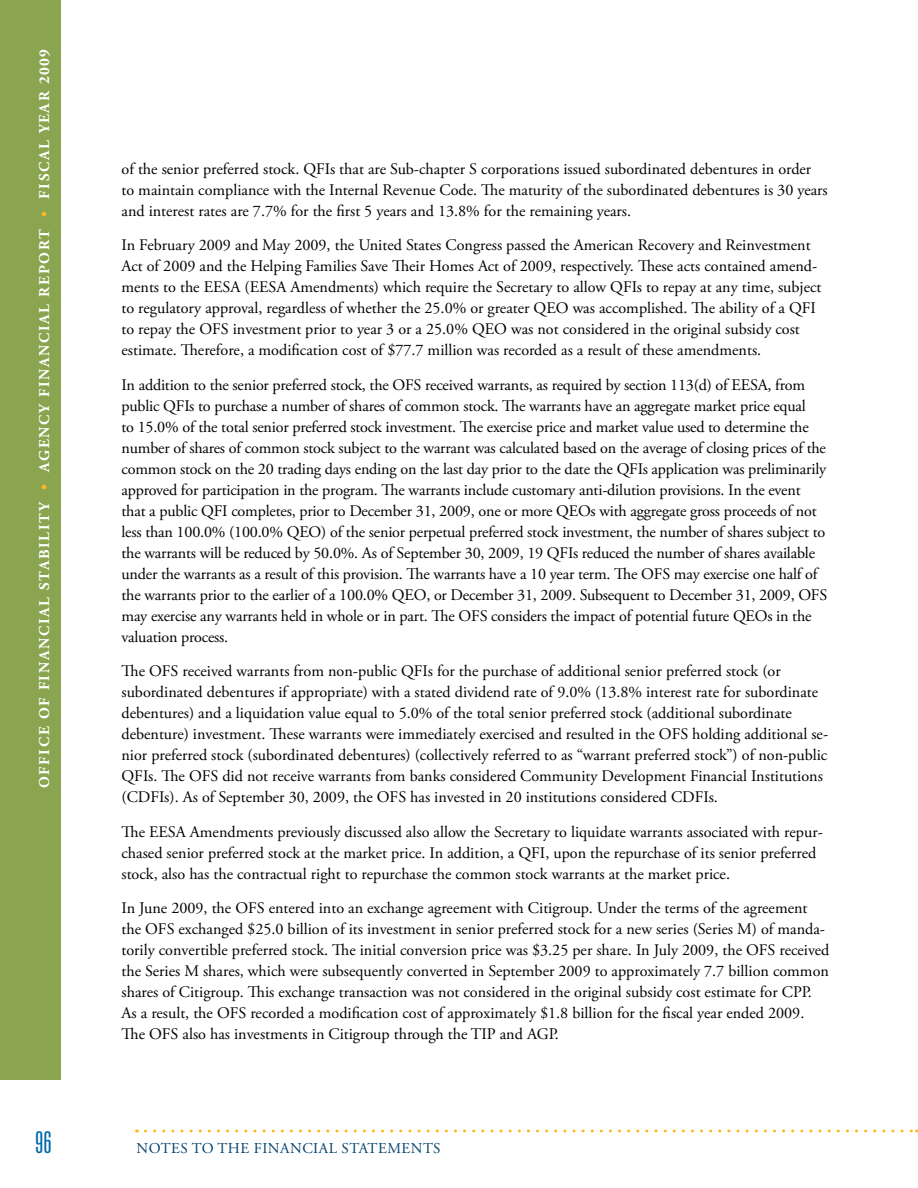
<style>
.page{position:relative;width:918px;height:1188px;background:#fff}
.page>*{position:absolute;margin:0;border:0;box-sizing:border-box;transform-origin:0 0}
.t1{font:300 ultra-condensed 30px "Univers";color:#0069aa}
._09_Text{font:16.2px/21px "Adobe Garamond Pro";color:#000}
._09_footnote{font:16.2px/21px "Adobe Garamond Pro";color:#000}
.t2{font:700 15px "Adobe Garamond Pro";letter-spacing:.115em;color:#fff}
.t3{font:15px "Adobe Garamond Pro";letter-spacing:.21em;color:#00406c}
.s1{color:#fdb824}
</style>
<div class="page">
<div style="left:0;top:0;width:61px;height:1080px;background:#8aa450"></div>
<svg style="left:145px;top:1130px;width:773px;height:2px"></svg>
<p class="t2" style="left:36px;top:788px;width:741px;rotate:-90deg">OFFICE OF FINANCIAL STABILITY <span class="s1">•</span> Agency Financial report <span class="s1">•</span> Fiscal Year 2009</p>
<p class="t1" style="left:35px;top:1126px;width:18px">96</p>
<p class="_09_footnote" style="left:122px;top:159px;width:708px">of the senior preferred stock. QFIs that are Sub-chapter S corporations issued subordinated debentures in order to maintain compliance with the Internal Revenue Code. The maturity of the subordinated debentures is 30 years and interest rates are 7.7% for the first 5 years and 13.8% for the remaining years.</p>
<p class="_09_Text" style="left:122px;top:235px;width:702px">In February 2009 and May 2009, the United States Congress passed the American Recovery and Reinvestment Act of 2009 and the Helping Families Save Their Homes Act of 2009, respectively. These acts contained amend&shy;ments to the EESA (EESA Amendments) which require the Secretary to allow QFIs to repay at any time, subject to regulatory approval, regardless of whether the 25.0% or greater QEO was accomplished. The ability of a QFI to repay the OFS investment prior to year 3 or a 25.0% QEO was not considered in the original subsidy cost estimate. Therefore, a modification cost of $77.7 million was recorded as a result of these amendments.</p>
<p class="_09_Text" style="left:122px;top:375px;width:707px">In addition to the senior preferred stock, the OFS received warrants, as required by section 113(d) of EESA, from public QFIs to purchase a number of shares of common stock. The warrants have an aggregate market price equal<br>to 15.0% of the total senior preferred stock investment. The exercise price and market value used to determine the number of shares of common stock subject to the warrant was calculated based on the average of closing prices of the common stock on the 20 trading days ending on the last day prior to the date the QFIs application was preliminarily approved for participation in the program. The warrants include customary anti-dilution provisions. In the event that a public QFI completes, prior to December 31, 2009, one or more QEOs with aggregate gross proceeds of not less than 100.0% (100.0% QEO) of the senior perpetual preferred stock investment, the number of shares subject to the warrants will be reduced by 50.0%. As of September 30, 2009, 19 QFIs reduced the number of shares available under the warrants as a result of this provision. The warrants have a 10 year term. The OFS may exercise one half of the warrants prior to the earlier of a 100.0% QEO, or December 31, 2009. Subsequent to December 31, 2009, OFS may exercise any warrants held in whole or in part. The OFS considers the impact of potential future QEOs in the valuation process.</p>
<p class="_09_Text" style="left:122px;top:661px;width:708px">The OFS received warrants from non-public QFIs for the purchase of additional senior preferred stock (or subordinated debentures if appropriate) with a stated dividend rate of 9.0% (13.8% interest rate for subordinate debentures) and a liquidation value equal to 5.0% of the total senior preferred stock (additional subordinate debenture) investment. These warrants were immediately exercised and resulted in the OFS holding additional se&shy;nior preferred stock (subordinated debentures) (collectively referred to as “warrant preferred stock”) of non-public QFIs. The OFS did not receive warrants from banks considered Community Development Financial Institutions (CDFIs). As of September 30, 2009, the OFS has invested in 20 institutions considered CDFIs.</p>
<p class="_09_Text" style="left:122px;top:822px;width:703px">The EESA Amendments previously discussed also allow the Secretary to liquidate warrants associated with repur&shy;chased senior preferred stock at the market price. In addition, a QFI, upon the repurchase of its senior preferred stock, also has the contractual right to repurchase the common stock warrants at the market price.</p>
<p class="_09_Text" style="left:122px;top:898px;width:710px">In June 2009, the OFS entered into an exchange agreement with Citigroup. Under the terms of the agreement the OFS exchanged $25.0 billion of its investment in senior preferred stock for a new series (Series M) of manda&shy;torily convertible preferred stock. The initial conversion price was $3.25 per share. In July 2009, the OFS received the Series M shares, which were subsequently converted in September 2009 to approximately 7.7 billion common shares of Citigroup. This exchange transaction was not considered in the original subsidy cost estimate for CPP.<br>As a result, the OFS recorded a modification cost of approximately $1.8 billion for the fiscal year ended 2009.<br>The OFS also has investments in Citigroup through the TIP and AGP.</p>
<p class="t3" style="left:137px;top:1139px;width:23px">Notes</p>
<p class="t3" style="left:192px;top:1139px;width:73px">to thefinancia</p>
<p class="t3" style="left:329px;top:1139px;width:24px">l statements</p>
</div>
